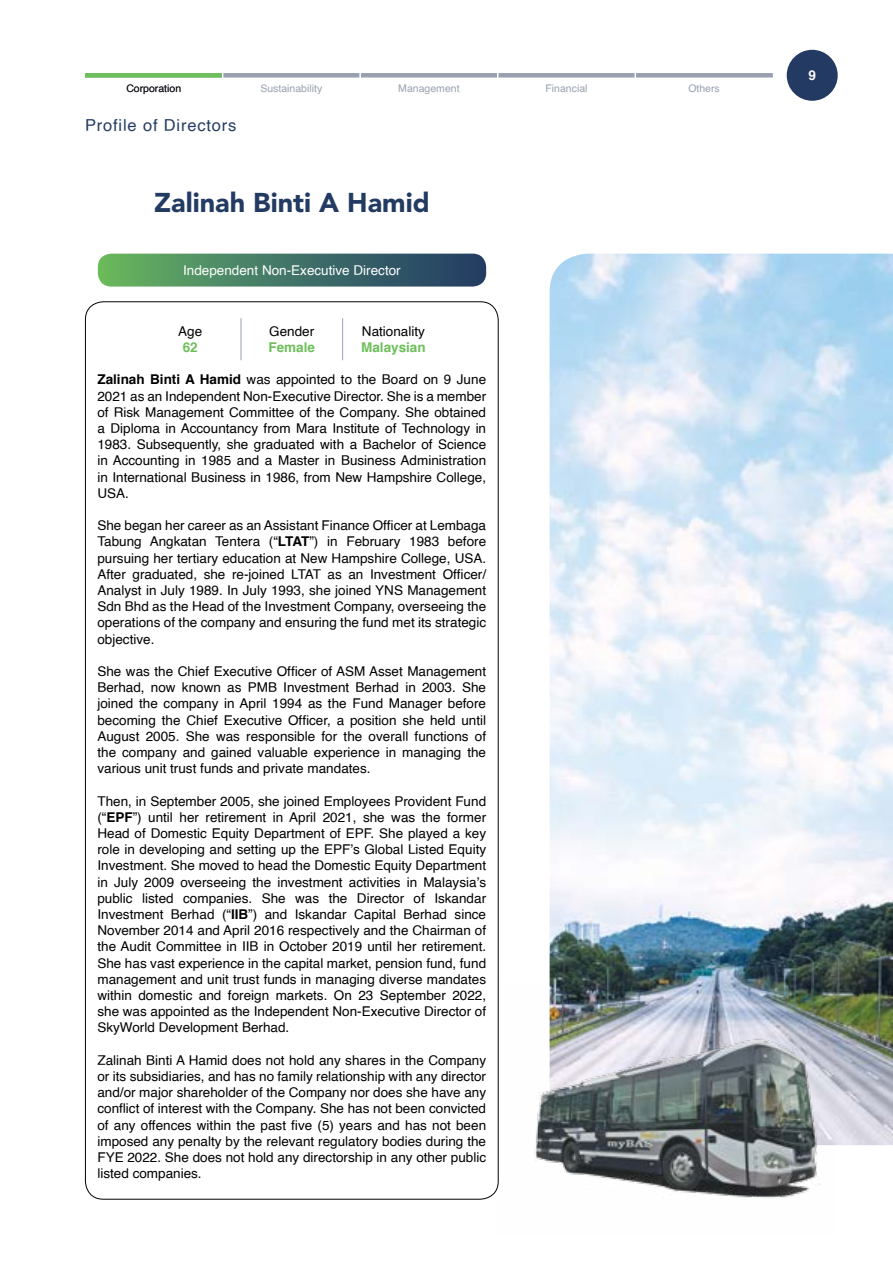
<style>
.page{position:relative;width:893px;height:1263px;background:#fff}
.page>*{position:absolute;margin:0;border:0;box-sizing:border-box;transform-origin:0 0}
.t1{font:900 27px "Avenir LT Std";color:#233b62}
.t2{font:16.5px "Helvetica";letter-spacing:.05em;color:#233b62}
.t3{font:13.5px/16.2px "Helvetica";color:#000;text-align:justify}
.t4{font:13.5px "Helvetica";color:#fff}
.t5{font:700 13.5px "Helvetica";color:#6cbf5a}
.t6{font:700 13.5px "Helvetica";color:#fff}
.t7{font:10.5px "Helvetica";color:#99a1b1}
.t8{font:10.5px "Helvetica";color:#000}
.s1{font-weight:700}
</style>
<div class="page">
<div style="left:787px;top:50px;width:51px;height:51px;background:#233b62;border-radius:50%"></div>
<div style="left:85px;top:73px;width:688px;height:5px;background:#99a1b1"></div>
<hr style="left:359px;top:61px;width:2px;height:29px;background:#fff">
<hr style="left:634px;top:61px;width:2px;height:29px;background:#fff">
<hr style="left:342px;top:318px;width:1px;height:42px;background:#99a1b1">
<hr style="left:241px;top:318px;width:1px;height:42px;background:#99a1b1">
<svg style="left:98px;top:254px;width:388px;height:33px;background:#477968"></svg>
<img style="left:550px;top:254px;width:343px;height:891px">
<img style="left:498px;top:982px;width:337px;height:217px">
<div style="left:85px;top:73px;width:137px;height:5px;background:#6cbf5a"></div>
<p class="t8" style="left:126px;top:80px;width:56px">Corporation</p>
<p class="t2" style="left:85px;top:113px;width:153px">Profile of Directors</p>
<p class="t7" style="left:260px;top:80px;width:63px">Sustainability</p>
<p class="t7" style="left:398px;top:80px;width:63px">Management</p>
<p class="t7" style="left:545px;top:80px;width:44px">Financial</p>
<p class="t7" style="left:688px;top:80px;width:33px">Others</p>
<h1 class="t1" style="left:154px;top:186px;width:277px">Zalinah Binti A Hamid</h1>
<p class="t4" style="left:183px;top:260px;width:219px">Independent Non-Executive Director</p>
<p class="t3" style="left:178px;top:324px;width:26px">Age</p>
<p class="t5" style="left:183px;top:337px;width:17px">62</p>
<p class="t3" style="left:269px;top:324px;width:47px">Gender</p>
<p class="t5" style="left:269px;top:337px;width:48px">Female</p>
<p class="t3" style="left:362px;top:324px;width:65px">Nationality</p>
<p class="t5" style="left:361px;top:337px;width:66px">Malaysian</p>
<p class="t3" style="left:97px;top:372px;width:390px"><span class="s1">Zalinah Binti A Hamid</span> was appointed to the Board on 9 June 2021 as an Independent Non-Executive Director. She is a member of Risk Management Committee of the Company. She obtained a Diploma in Accountancy from Mara Institute of Technology in 1983. Subsequently, she graduated with a Bachelor of Science in Accounting in 1985 and a Master in Business Administration in International Business in 1986, from New Hampshire College, USA.</p>
<p class="t3" style="left:97px;top:518px;width:390px">She began her career as an Assistant Finance Officer at Lembaga Tabung Angkatan Tentera (“<span class="s1">LTAT</span>”) in February 1983 before pursuing her tertiary education at New Hampshire College, USA.<br>After graduated, she re-joined LTAT as an Investment Officer/ Analyst in July 1989. In July 1993, she joined YNS Management Sdn Bhd as the Head of the Investment Company, overseeing the operations of the company and ensuring the fund met its strategic objective.</p>
<p class="t3" style="left:97px;top:663px;width:390px">She was the Chief Executive Officer of ASM Asset Management Berhad, now known as PMB Investment Berhad in 2003. She joined the company in April 1994 as the Fund Manager before becoming the Chief Executive Officer, a position she held until August 2005. She was responsible for the overall functions of the company and gained valuable experience in managing the various unit trust funds and private mandates.</p>
<p class="t3" style="left:97px;top:793px;width:390px">Then, in September 2005, she joined Employees Provident Fund (“<span class="s1">EPF</span>”) until her retirement in April 2021, she was the former Head of Domestic Equity Department of EPF. She played a key role in developing and setting up the EPF’s Global Listed Equity Investment. She moved to head the Domestic Equity Department in July 2009 overseeing the investment activities in Malaysia’s public listed companies. She was the Director of Iskandar Investment Berhad (“<span class="s1">IIB</span>”) and Iskandar Capital Berhad since November 2014 and April 2016 respectively and the Chairman of the Audit Committee in IIB in October 2019 until her retirement.<br>She has vast experience in the capital market, pension fund, fund management and unit trust funds in managing diverse mandates within domestic and foreign markets. On 23 September 2022, she was appointed as the Independent Non-Executive Director of SkyWorld Development Berhad.</p>
<p class="t3" style="left:97px;top:1052px;width:390px">Zalinah Binti A Hamid does not hold any shares in the Company or its subsidiaries, and has no family relationship with any director and/or major shareholder of the Company nor does she have any conflict of interest with the Company. She has not been convicted of any offences within the past five (5) years and has not been imposed any penalty by the relevant regulatory bodies during the FYE 2022. She does not hold any directorship in any other public listed companies.</p>
<p class="t6" style="left:808px;top:65px;width:9px">9</p>
</div>
